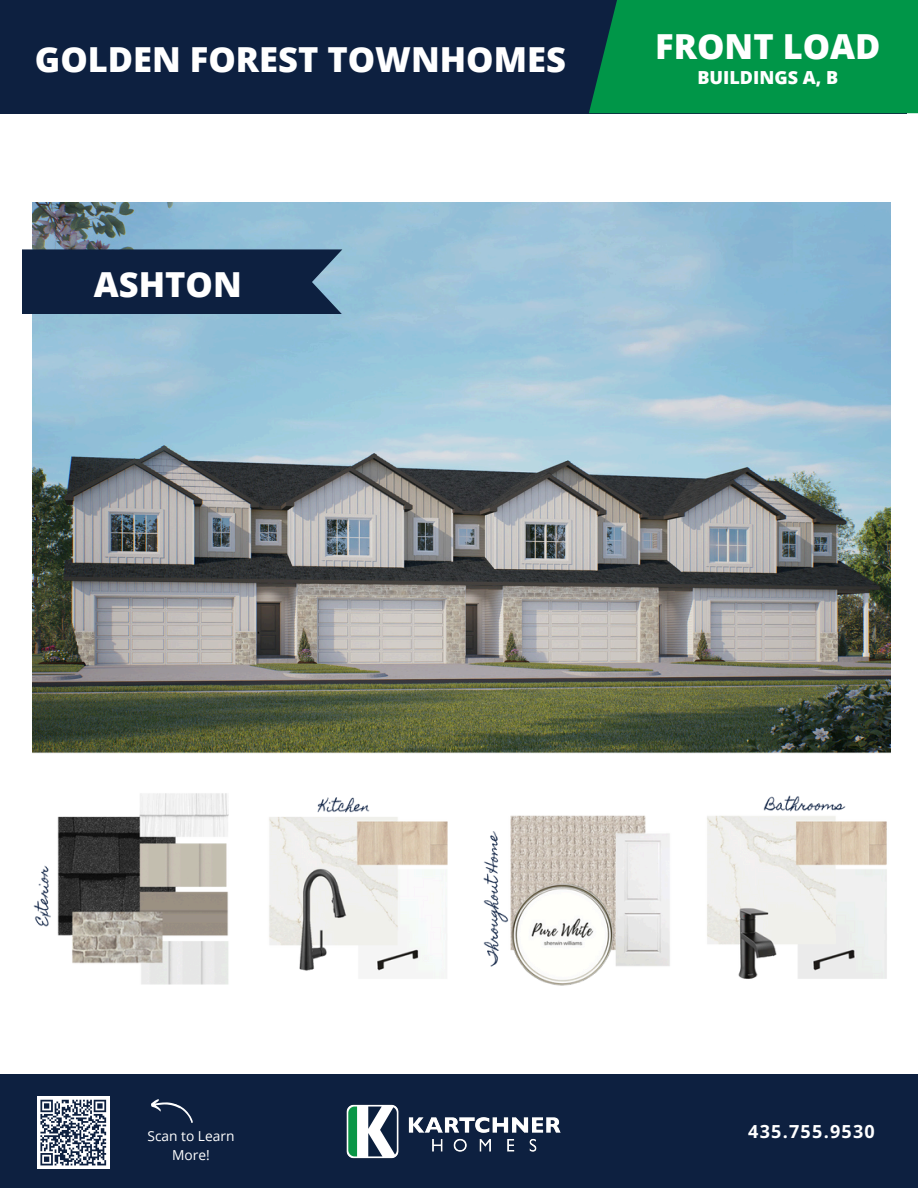
<style>
.page{position:relative;width:918px;height:1188px;background:#fff}
.page>*{position:absolute;margin:0;border:0;box-sizing:border-box;transform-origin:0 0}
.t1{font:800 34.5px "Open Sans";color:#fff}
.t2{font:700 18px "Open Sans";letter-spacing:.07em;color:#fff}
.t3{font:800 18px "Open Sans";color:#fff}
.t4{font:13.8px "Open Sans";color:#fff}
</style>
<div class="page">
<div style="left:0;top:0;width:906px;height:113px;background:#0d2040"></div>
<div style="left:0;top:1075px;width:918px;height:113px;background:#0d2040"></div>
<img style="left:346px;top:1104px;width:215px;height:55px">
<div style="left:589px;top:0;width:329px;height:113px;background:#009648"></div>
<svg style="left:151px;top:1099px;width:42px;height:24px"></svg>
<img style="left:33px;top:202px;width:857px;height:552px">
<img style="left:33px;top:793px;width:854px;height:193px">
<div style="left:0;top:249px;width:344px;height:65px;background:#0d2040"></div>
<div style="left:0;top:233px;width:24px;height:119px;background:#fff"></div>
<div style="left:37px;top:1096px;width:73px;height:73px;background:#fff"></div>
<svg style="left:40px;top:1099px;width:67px;height:67px"></svg>
<p class="t1" style="left:35px;top:35px;width:533px">GOLDEN FOREST TOWNHOMES</p>
<p class="t1" style="left:94px;top:260px;width:149px">ASHTON</p>
<p class="t1" style="left:655px;top:22px;width:227px">FRONT LOAD</p>
<p class="t3" style="left:697px;top:65px;width:142px">BUILDINGS A, B</p>
<p class="t4" style="left:147px;top:1127px;width:89px">Scan to Learn</p>
<h1 class="t2" style="left:748px;top:1119px;width:128px">435.755.9530</h1>
<p class="t4" style="left:172px;top:1146px;width:39px">More!</p>
</div>
